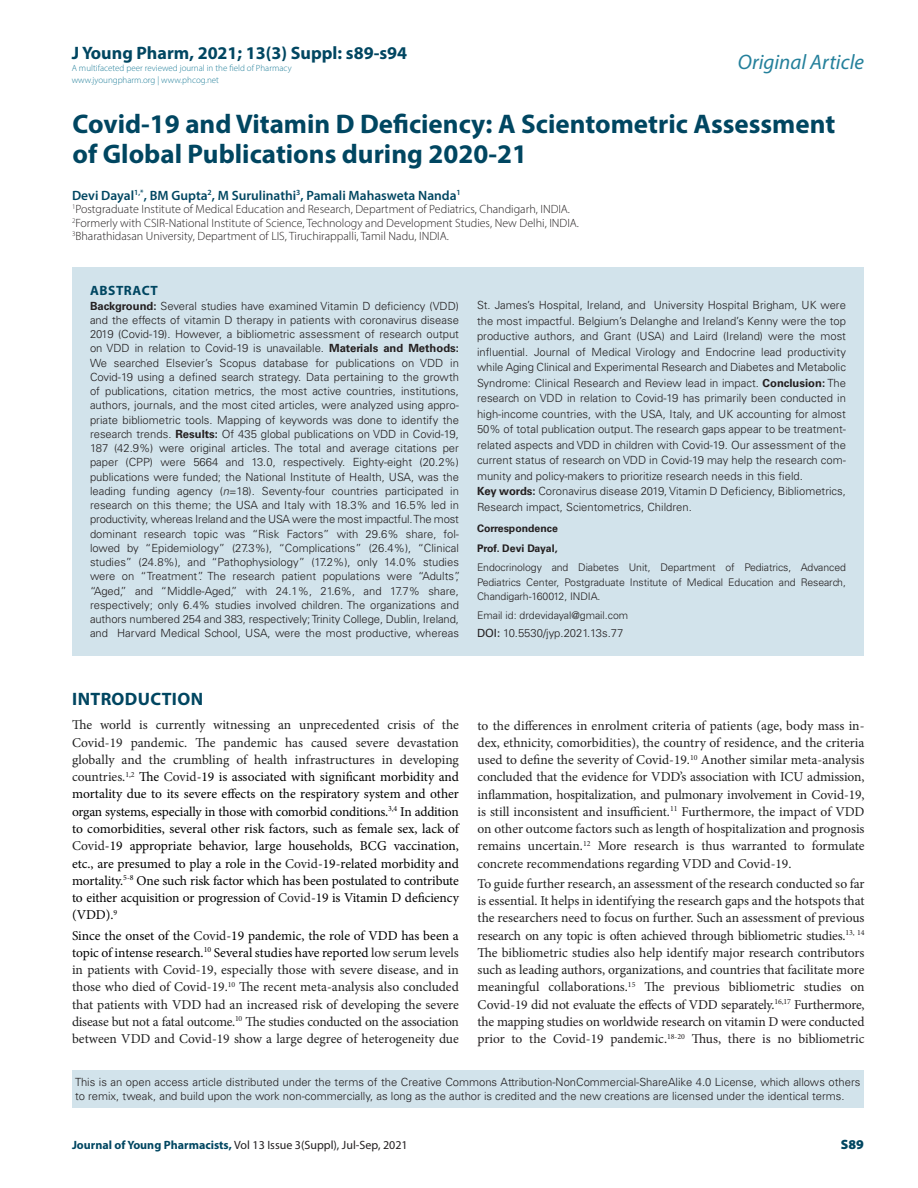
<style>
.page{position:relative;width:918px;height:1188px;background:#fff}
.page>*{position:absolute;margin:0;border:0;box-sizing:border-box;transform-origin:0 0}
.CT{font:700 27px/30px "Myriad Pro";color:#004661}
.t1{font:italic 21px "Myriad Pro";color:#24809b}
._1_HD{font:700 18px "Myriad Pro";color:#004661}
._1_HD-2{font:700 18px "Myriad Pro";letter-spacing:.02em;color:#004661}
.TXT{font:13.5px/17.2px "Minion Pro";letter-spacing:-.005em;color:#212121;text-align:justify}
.TXT-2{font:13.5px/17.2px "Minion Pro";letter-spacing:-.005em;color:#000;text-align:justify}
.CA{font:600 13.5px "Myriad Pro";color:#004661}
.ABS_HD{font:700 13.5px "Myriad Pro";letter-spacing:.04em;color:#004661}
.RRH{font:900 13.5px "Myriad Pro";color:#004661}
.CA_Aff{font:300 12px "Myriad Pro";color:#231f20}
.RRH-2{font:12px "Myriad Pro";color:#231f20}
.ABS_TXT{font:300 11.25px/14.2px "Univers LT Std";color:#231f20}
.ABS_AU_ADD{font:300 11.25px "Univers LT Std";color:#231f20}
.ABS_ADD{font:300 10.5px/14.7px "Univers LT Std";letter-spacing:-.01em;color:#231f20;text-align:justify}
.ABS_ADD-2{font:700 10.5px "Univers LT Std";color:#231f20}
.t2{font:300 9px/12px "Myriad Pro";color:#24809b}
.s1{font-weight:700}
.s2{font-style:italic}
.s3{font-weight:400}
.s4{color:#212121}
.s5{color:#000}
.s6{color:#231f20}
.s7{font-weight:700;color:#004661}
</style>
<div class="page">
<div style="left:72px;top:267px;width:792px;height:388px;background:#d2e3eb"></div>
<div style="left:72px;top:1070px;width:791px;height:38px;background:#d2e3eb"></div>
<h3 class="_1_HD" style="left:72px;top:41px;width:337px">J Young Pharm, 2021; 13(3) Suppl: s89-s94</h3>
<p class="t2" style="left:72px;top:62px;width:221px">A multifaceted peer reviewed journal in the field of Pharmacy www.jyoungpharm.org | www.phcog.net</p>
<h2 class="t1" style="left:738px;top:49px;width:128px">Original Article</h2>
<p class="CT" style="left:73px;top:108px;width:764px">Covid-19 and Vitamin D Deficiency: A Scientometric Assessment of Global Publications during 2020-21</p>
<p class="CA" style="left:72px;top:186px;width:390px">Devi Dayal<sup>1,*</sup>, BM Gupta<sup>2</sup>, M Surulinathi<sup>3</sup>, Pamali Mahasweta Nanda<sup>1</sup></p>
<p class="CA_Aff" style="left:72px;top:202px;width:500px"><sup>1</sup>Postgraduate Institute of Medical Education and Research, Department of Pediatrics, Chandigarh, INDIA.</p>
<p class="CA_Aff" style="left:72px;top:215px;width:508px"><sup>2</sup>Formerly with CSIR-National Institute of Science, Technology and Development Studies, New Delhi, INDIA.</p>
<p class="CA_Aff" style="left:72px;top:229px;width:378px"><sup>3</sup>Bharathidasan University, Department of LIS, Tiruchirappalli, Tamil Nadu, INDIA.</p>
<p class="ABS_HD" style="left:90px;top:282px;width:69px">ABSTRACT</p>
<p class="ABS_TXT" style="left:90px;top:298px;width:372px"><span class="s1">Background:</span> Several studies have examined Vitamin D deficiency (VDD) and the effects of vitamin D therapy in patients with coronavirus disease 2019 (Covid-19). However, a bibliometric assessment of research output on VDD in relation to Covid-19 is unavailable. <span class="s1">Materials and Methods:<br></span>We searched Elsevier’s Scopus database for publications on VDD in Covid-19 using a defined search strategy. Data pertaining to the growth of publications, citation metrics, the most active countries, institutions, authors, journals, and the most cited articles, were analyzed using appro&shy;priate bibliometric tools. Mapping of keywords was done to identify the research trends. <span class="s1">Results:</span> Of 435 global publications on VDD in Covid-19, 187 (42.9%) were original articles. The total and average citations per paper (CPP) were 5664 and 13.0, respectively. Eighty-eight (20.2%) publications were funded; the National Institute of Health, USA, was the leading funding agency (<span class="s2">n</span>=18). Seventy-four countries participated in research on this theme; the USA and Italy with 18.3% and 16.5% led in productivity, whereas Ireland and the USA were the most impactful. The most dominant research topic was “Risk Factors” with 29.6% share, fol&shy;lowed by “Epidemiology” (27.3%), “Complications” (26.4%), “Clinical studies” (24.8%), and “Pathophysiology” (17.2%), only 14.0% studies were on “Treatment”. The research patient populations were “Adults”, “Aged,” and “Middle-Aged,” with 24.1%, 21.6%, and 17.7% share, respectively; only 6.4% studies involved children. The organizations and authors numbered 254 and 383, respectively; Trinity College, Dublin, Ireland, and Harvard Medical School, USA, were the most productive, whereas</p>
<p class="ABS_TXT" style="left:477px;top:297px;width:371px;line-height:15.5px;text-align:justify">St. James’s Hospital, Ireland, and University Hospital Brigham, UK were the most impactful. Belgium’s Delanghe and Ireland’s Kenny were the top productive authors, and Grant (USA) and Laird (Ireland) were the most influential. Journal of Medical Virology and Endocrine lead productivity while Aging Clinical and Experimental Research and Diabetes and Metabolic Syndrome: Clinical Research and Review lead in impact. <span class="s1">Conclusion:</span> The research on VDD in relation to Covid-19 has primarily been conducted in high-income countries, with the USA, Italy, and UK accounting for almost 50% of total publication output. The research gaps appear to be treatment&shy;related aspects and VDD in children with Covid-19. Our assessment of the current status of research on VDD in Covid-19 may help the research com&shy;munity and policy-makers to prioritize research needs in this field.</p>
<p class="ABS_TXT" style="left:477px;top:484px;width:370px;line-height:15.5px"><span class="s1">Key words:</span> Coronavirus disease 2019, Vitamin D Deficiency, Bibliometrics,<br>Research impact, Scientometrics, Children.</p>
<p class="ABS_ADD-2" style="left:477px;top:522px;width:82px">Correspondence</p>
<p class="ABS_ADD-2" style="left:477px;top:542px;width:82px">Prof. Devi Dayal,</p>
<p class="ABS_ADD" style="left:477px;top:560px;width:370px">Endocrinology and Diabetes Unit, Department of Pediatrics, Advanced Pediatrics Center, Postgraduate Institute of Medical Education and Research, Chandigarh-160012, INDIA.</p>
<p class="ABS_ADD" style="left:477px;top:608px;width:153px">Email id: drdevidayal@gmail.com</p>
<p class="ABS_AU_ADD" style="left:477px;top:627px;width:148px"><span class="s3">DOI:</span> 10.5530/jyp.2021.13s.77</p>
<p class="_1_HD-2" style="left:72px;top:687px;width:132px">INTRODUCTION</p>
<p class="TXT-2" style="left:72px;top:717px;width:388px"><span class="s4">The world is currently witnessing an unprecedented crisis of the Covid-19 pandemic. The pandemic has caused severe devastation globally and the crumbling of health infrastructures in developing countries.</span><sup>1,2</sup> The <span class="s4">Covid</span>-19 is associated with significant morbidity and mortality due to its severe effects on the respiratory system and other organ systems, especially in those with comorbid conditions.<sup>3,4</sup> In addition to comorbidities, several other risk factors, such as female sex, lack of <span class="s4">Covid</span>-19 appropriate behavior, large households, BCG vaccination, etc., are presumed to play a role in the <span class="s4">Covid</span>-19-related morbidity and mortality.<sup>5-8</sup> One such risk factor which has been postulated to contribute to either acquisition or progression of <span class="s4">Covid</span>-19 is Vitamin D deficiency (VDD).<sup>9</sup></p>
<p class="TXT" style="left:72px;top:927px;width:388px"><span class="s5">Since the onset of the</span> Covid<span class="s5">-19 pandemic, the role of VDD has been a topic of intense research.</span><sup>10</sup> <span class="s5">Several studies have reported</span> <span class="s6">low</span> serum levels in patients with Covid-19, especially those with severe disease, and in those who died of Covid-19.<sup>10</sup> The recent meta-analysis also concluded that patients with VDD had an increased risk of developing the severe disease but not a fatal outcome.<sup>10</sup> The studies conducted on the association between VDD and Covid-19 show a large degree of heterogeneity due</p>
<p class="TXT" style="left:478px;top:717px;width:389px">to the differences in enrolment criteria of patients (age, body mass in&shy;dex, ethnicity, comorbidities), the country of residence, and the criteria used to define the severity of Covid-19.<sup>10</sup> Another similar meta-analysis concluded that the evidence for VDD’s association with ICU admission, inflammation, hospitalization, and pulmonary involvement in Covid-19, is still inconsistent and insufficient.<sup>11</sup> Furthermore, the impact of VDD on other outcome factors such as length of hospitalization and prognosis remains uncertain.<sup>12</sup> More research is thus warranted to formulate concrete recommendations regarding VDD and Covid-19.</p>
<p class="TXT" style="left:478px;top:875px;width:389px">To guide further research, an assessment of the research conducted so far is essential. It helps in identifying the research gaps and the hotspots that the researchers need to focus on further. Such an assessment of previous research on any topic is often achieved through bibliometric studies.<sup>13,</sup> <sup>14<br></sup>The bibliometric studies also help identify major research contributors such as leading authors, organizations, and countries that facilitate more meaningful collaborations.<sup>15</sup> The p<span class="s6">revious bibliometric studies on </span>Covid<span class="s6">-19 did not evaluate the effects of VDD separately.</span><sup>16,17</sup> <span class="s6">Furthermore, the mapping studies on worldwide research on vitamin D were conducted prior to the</span> Covid<span class="s6">-19 pandemic.</span><sup>18-20</sup> <span class="s6">Thus, there is no bibliometric</span></p>
<p class="ABS_TXT" style="left:75px;top:1075px;width:787px">This is an open access article distributed under the terms of the Creative Commons Attribution-NonCommercial-ShareAlike 4.0 License, which allows others to remix, tweak, and build upon the work non-commercially, as long as the author is credited and the new creations are licensed under the identical terms.</p>
<p class="RRH-2" style="left:72px;top:1138px;width:337px"><span class="s7">Journal of Young Pharmacists,</span> Vol 13 Issue 3(Suppl), Jul-Sep, 2021</p>
<p class="RRH" style="left:841px;top:1136px;width:25px">S89</p>
</div>
